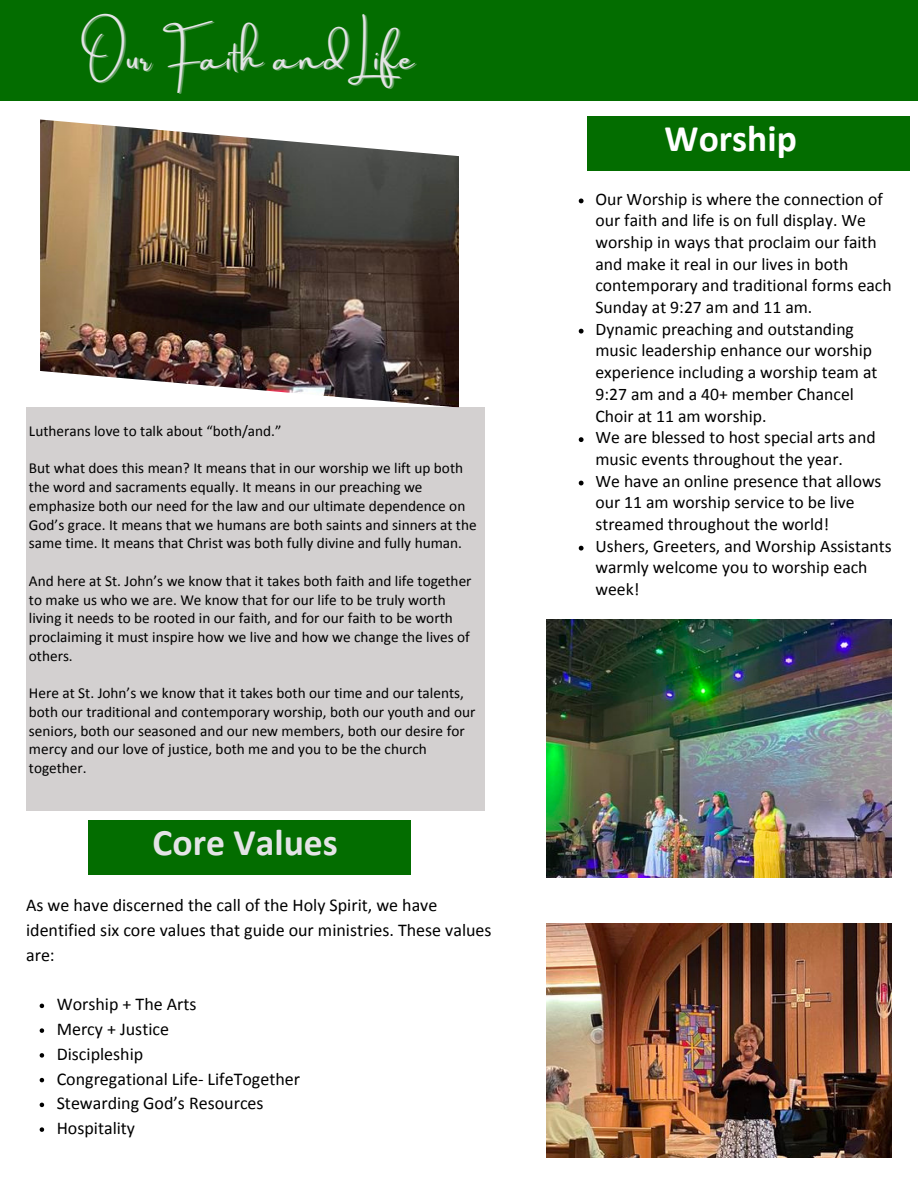
<style>
.page{position:relative;width:918px;height:1188px;background:#fff}
.page>*{position:absolute;margin:0;border:0;box-sizing:border-box;transform-origin:0 0}
.t1{font:700 37.65px "Calibri";color:#e4e4e6}
.t2{font:700 37.65px "Calibri";color:#fff}
.t3{font:33.75px "Amsterdam Two";letter-spacing:.05em;color:#e4e4e6}
.t4{font:18px/24.8px "Calibri";color:#000}
.t5{font:17.7px/21.8px "Calibri";color:#000}
.t6{font:15.3px/18.8px "Calibri";color:#000}
</style>
<div class="page">
<div style="left:0;top:0;width:918px;height:100px;background:#036d00"></div>
<img style="left:40px;top:119px;width:419px;height:289px">
<div style="left:26px;top:408px;width:459px;height:403px;background:#d3d0d0"></div>
<img style="left:547px;top:619px;width:344px;height:259px">
<div style="left:588px;top:116px;width:322px;height:54px;background:#036d00"></div>
<img style="left:547px;top:923px;width:344px;height:234px">
<svg style="left:579px;top:199px;width:5px;height:4px"></svg>
<svg style="left:579px;top:329px;width:5px;height:5px"></svg>
<svg style="left:579px;top:437px;width:5px;height:5px"></svg>
<svg style="left:579px;top:481px;width:5px;height:4px"></svg>
<svg style="left:579px;top:546px;width:5px;height:5px"></svg>
<svg style="left:40px;top:1004px;width:4px;height:4px"></svg>
<svg style="left:40px;top:1028px;width:4px;height:5px"></svg>
<svg style="left:40px;top:1053px;width:4px;height:5px"></svg>
<svg style="left:40px;top:1078px;width:4px;height:4px"></svg>
<svg style="left:40px;top:1103px;width:4px;height:4px"></svg>
<svg style="left:40px;top:1127px;width:4px;height:5px"></svg>
<div style="left:88px;top:821px;width:323px;height:54px;background:#036d00"></div>
<h1 class="t3" style="left:85px;top:39px;width:330px">Our Faith and Life</h1>
<p class="t6" style="left:29px;top:423px;width:254px">Lutherans love to talk about “both/and.”</p>
<p class="t6" style="left:29px;top:460px;width:449px">But what does this mean? It means that in our worship we lift up both the word and sacraments equally. It means in our preaching we emphasize both our need for the law and our ultimate dependence on God’s grace. It means that we humans are both saints and sinners at the same time. It means that Christ was both fully divine and fully human.</p>
<p class="t6" style="left:29px;top:573px;width:444px">And here at St. John’s we know that it takes both faith and life together to make us who we are. We know that for our life to be truly worth living it needs to be rooted in our faith, and for our faith to be worth proclaiming it must inspire how we live and how we change the lives of others.</p>
<h1 class="t6" style="left:29px;top:685px;width:448px">Here at St. John’s we know that it takes both our time and our talents, both our traditional and contemporary worship, both our youth and our seniors, both our seasoned and our new members, both our desire for mercy and our love of justice, both me and you to be the church together.</h1>
<p class="t1" style="left:153px;top:827px;width:187px">Core Values</p>
<h3 class="t4" style="left:26px;top:895px;width:467px">As we have discerned the call of the Holy Spirit, we have identified six core values that guide our ministries. These values are:</h3>
<p class="t4" style="left:57px;top:994px;width:141px">Worship + The Arts</p>
<p class="t4" style="left:57px;top:1018px;width:114px">Mercy + Justice</p>
<p class="t4" style="left:57px;top:1043px;width:88px">Discipleship</p>
<p class="t4" style="left:57px;top:1068px;width:245px">Congregational Life- LifeTogether</p>
<p class="t4" style="left:57px;top:1093px;width:208px">Stewarding God’s Resources</p>
<p class="t4" style="left:57px;top:1117px;width:80px">Hospitality</p>
<p class="t2" style="left:665px;top:123px;width:134px">Worship</p>
<p class="t5" style="left:596px;top:189px;width:298px">Our Worship is where the connection of our faith and life is on full display. We worship in ways that proclaim our faith and make it real in our lives in both contemporary and traditional forms each Sunday at 9:27 am and 11 am.</p>
<p class="t5" style="left:596px;top:319px;width:283px">Dynamic preaching and outstanding music leadership enhance our worship experience including a worship team at 9:27 am and a 40+ member Chancel Choir at 11 am worship.</p>
<p class="t5" style="left:596px;top:428px;width:282px">We are blessed to host special arts and music events throughout the year.</p>
<p class="t5" style="left:596px;top:471px;width:288px">We have an online presence that allows our 11 am worship service to be live streamed throughout the world!</p>
<p class="t5" style="left:596px;top:536px;width:298px">Ushers, Greeters, and Worship Assistants warmly welcome you to worship each week!</p>
</div>
